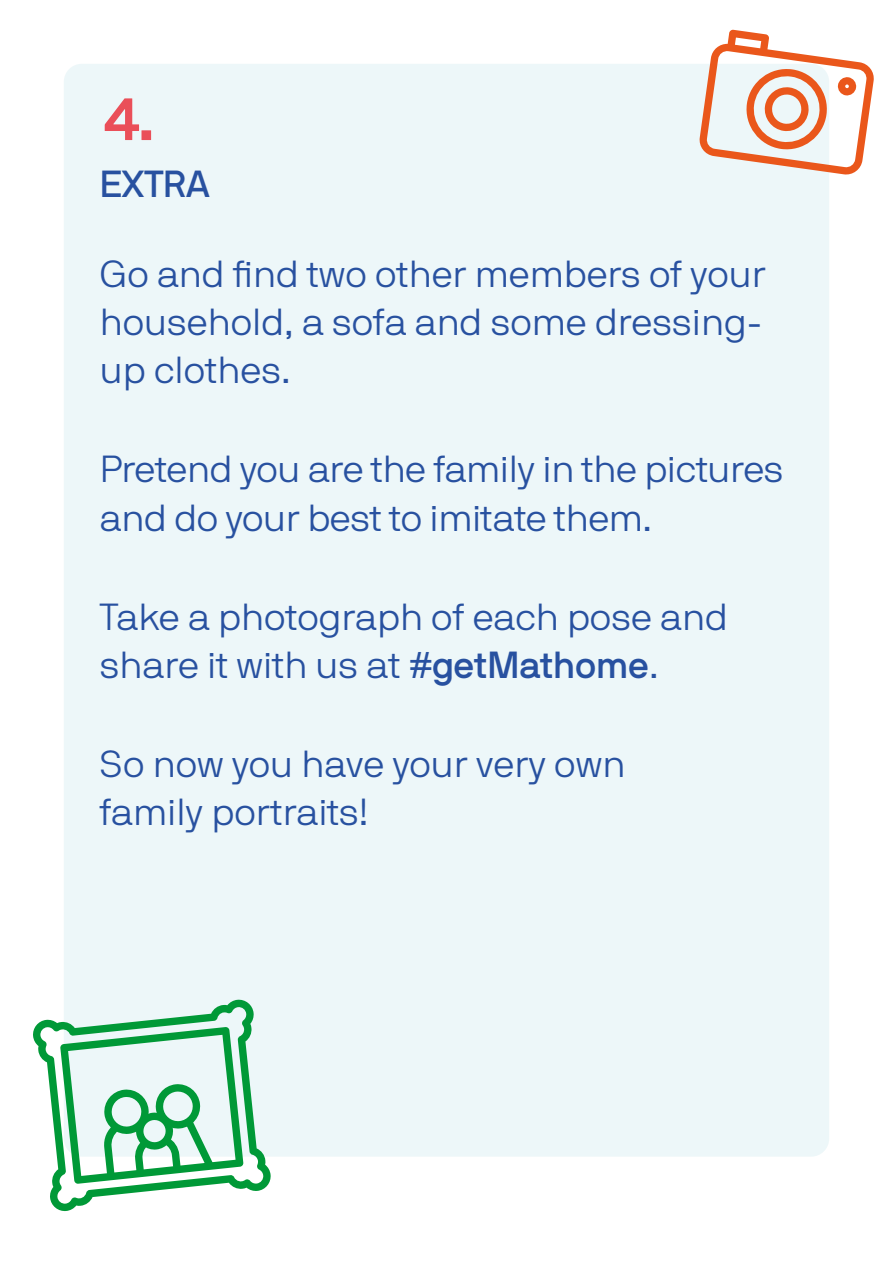
<style>
.page{position:relative;width:893px;height:1263px;background:#fff}
.page>*{position:absolute;margin:0;border:0;box-sizing:border-box;transform-origin:0 0}
.t1{font:700 60px "NB International Pro";color:#ea4f59}
.t2{font:300 37.5px/48px "NB International Pro";color:#2851a0}
.t3{font:500 37.5px "NB International Pro";color:#2851a0}
.s1{font-weight:500}
</style>
<div class="page">
<div style="left:64px;top:64px;width:765px;height:1093px;background:#edf7f9;border-radius:18px"></div>
<svg style="left:699px;top:30px;width:175px;height:145px"></svg>
<svg style="left:33px;top:999px;width:238px;height:213px"></svg>
<svg style="left:60px;top:1027px;width:183px;height:157px"></svg>
<p class="t1" style="left:104px;top:84px;width:52px">4.</p>
<p class="t3" style="left:100px;top:162px;width:111px">EXTRA</p>
<p class="t2" style="left:100px;top:250px;width:667px;text-align:justify">Go and find two other members of your household, a sofa and some dressing&shy;up clothes.</p>
<p class="t2" style="left:100px;top:445px;width:685px">Pretend you are the family in the pictures and do your best to imitate them.</p>
<p class="t2" style="left:100px;top:592px;width:630px">Take a photograph of each pose and share it with us at <span class="s1">#getMathome</span>.</p>
<p class="t2" style="left:100px;top:739px;width:527px">So now you have your very own family portraits!</p>
</div>
